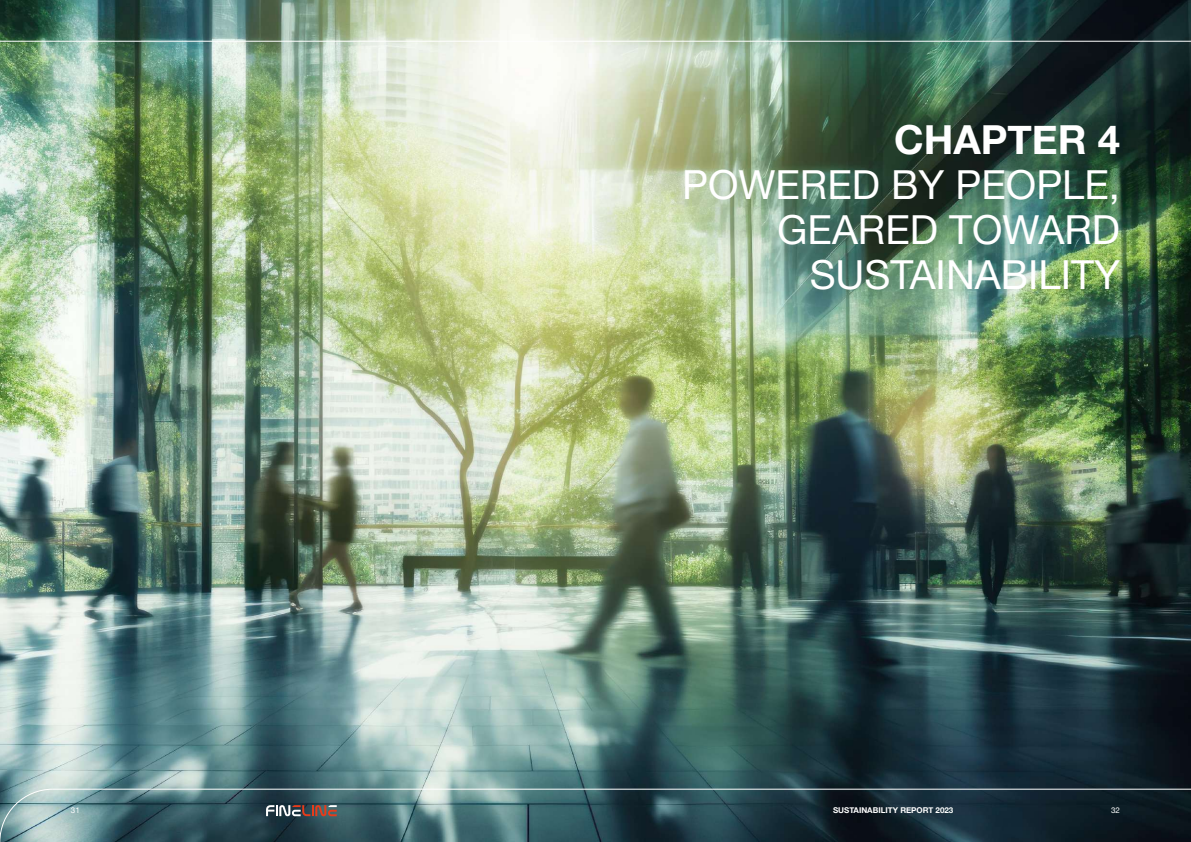
<style>
.page{position:relative;width:1191px;height:842px;background:#fff}
.page>*{position:absolute;margin:0;border:0;box-sizing:border-box;transform-origin:0 0}
.t1{font:40px/45px "Helvetica Neue";color:#fff;text-align:right}
.t2{font:700 40px "Helvetica Neue";color:#fff}
.t3{font:700 8px "Helvetica Neue";color:#fff}
.t4{font:8px "Helvetica Neue";color:#fff}
</style>
<div class="page">
<img style="left:0;top:0;width:1191px;height:842px">
<hr style="left:0;top:41px;width:1191px;height:1px;background:#fff">
<hr style="left:53px;top:789px;width:1138px;height:1px;background:#fff">
<svg style="left:0;top:789px;width:53px;height:53px;background:#98b5b7"></svg>
<svg style="left:262px;top:805px;width:75px;height:11px"></svg>
<p class="t2" style="left:894px;top:108px;width:227px">CHAPTER 4</p>
<p class="t1" style="left:682px;top:164px;width:439px">POWERED BY PEOPLE,<br>GEARED TOWARD<br>SUSTAINABILITY</p>
<p class="t4" style="left:71px;top:804px;width:10px">31</p>
<p class="t3" style="left:833px;top:804px;width:122px">SUSTAINABILITY REPORT 2023</p>
<p class="t4" style="left:1111px;top:804px;width:10px">32</p>
</div>
